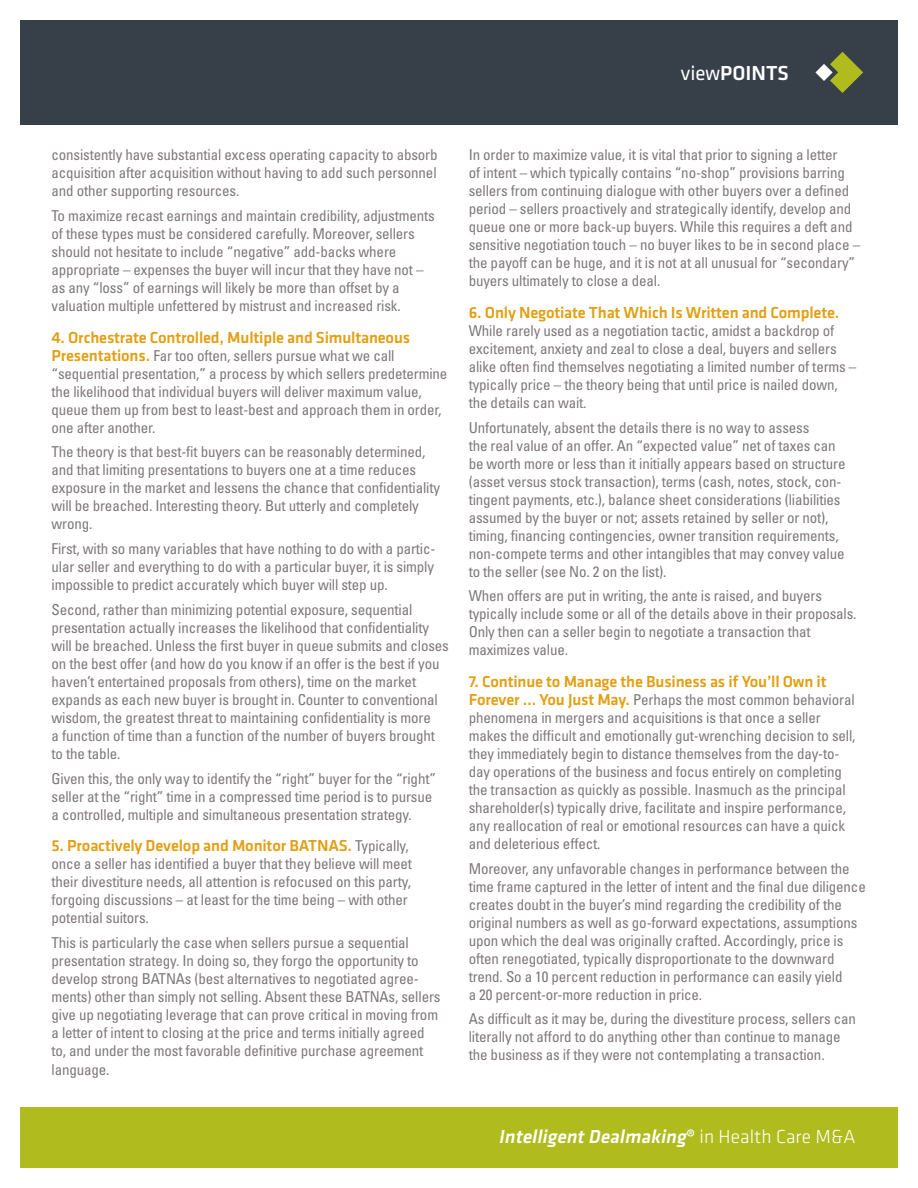
<style>
.page{position:relative;width:918px;height:1188px;background:#fff}
.page>*{position:absolute;margin:0;border:0;box-sizing:border-box;transform-origin:0 0}
.t1{font:500 21px "Klavika";color:#fff}
.t2{font:italic 500 19.5px "Klavika";color:#fff}
.t3{font:500 16.5px "Klavika";letter-spacing:-.01em;color:#e39f13}
.t4{font:condensed 15px/18px "Univers";letter-spacing:-.01em;color:#7f7879}
.s1{font-weight:400}
.s2{font-family:"Klavika";font-weight:500;font-stretch:normal;font-size:16.5px;color:#e39f13}
.s3{font-family:"Univers";font-weight:400;font-stretch:condensed;font-size:15px;color:#7f7879}
.s4{font-style:normal}
.s5{font-weight:300;font-style:normal}
</style>
<div class="page">
<div style="left:20px;top:20px;width:878px;height:105px;background:#374049"></div>
<svg style="left:815px;top:52px;width:48px;height:41px"></svg>
<div style="left:20px;top:1107px;width:878px;height:61px;background:#b0bb1d"></div>
<p class="t1" style="left:681px;top:62px;width:109px"><span class="s1">view</span>POINTS</p>
<p class="t4" style="left:52px;top:146px;width:388px;text-align:justify">consistently have substantial excess operating capacity to absorb acquisition after acquisition without having to add such personnel and other supporting resources.</p>
<p class="t4" style="left:52px;top:207px;width:385px">To maximize recast earnings and maintain credibility, adjustments of these types must be considered carefully. Moreover, sellers should not hesitate to include “negative” add-backs where appropriate – expenses the buyer will incur that they have not – as any “loss” of earnings will likely be more than offset by a valuation multiple unfettered by mistrust and increased risk.</p>
<p class="t3" style="left:52px;top:328px;width:360px">4. Orchestrate Controlled, Multiple and Simultaneous</p>
<p class="t4" style="left:52px;top:346px;width:397px"><span class="s2">Presentations.</span> Far too often, sellers pursue what we call “sequential presentation,” a process by which sellers predetermine the likelihood that individual buyers will deliver maximum value, queue them up from best to least-best and approach them in order, one after another.</p>
<p class="t4" style="left:52px;top:443px;width:390px">The theory is that best-fit buyers can be reasonably determined, and that limiting presentations to buyers one at a time reduces exposure in the market and lessens the chance that confidentiality will be breached. Interesting theory. But utterly and completely wrong.</p>
<p class="t4" style="left:52px;top:540px;width:385px;text-align:justify">First, with so many variables that have nothing to do with a partic&shy;ular seller and everything to do with a particular buyer, it is simply impossible to predict accurately which buyer will step up.</p>
<p class="t4" style="left:52px;top:600px;width:399px">Second, rather than minimizing potential exposure, sequential presentation actually increases the likelihood that confidentiality will be breached. Unless the first buyer in queue submits and closes on the best offer (and how do you know if an offer is the best if you haven’t entertained proposals from others), time on the market expands as each new buyer is brought in. Counter to conventional wisdom, the greatest threat to maintaining confidentiality is more<br>a function of time than a function of the number of buyers brought to the table.</p>
<p class="t4" style="left:52px;top:769px;width:386px">Given this, the only way to identify the “right” buyer for the “right” seller at the “right” time in a compressed time period is to pursue a controlled, multiple and simultaneous presentation strategy.</p>
<p class="t3" style="left:52px;top:837px;width:359px">5. Proactively Develop and Monitor BATNAS. <span class="s3">Typically,</span></p>
<p class="t4" style="left:52px;top:855px;width:362px">once a seller has identified a buyer that they believe will meet their divestiture needs, all attention is refocused on this party, forgoing discussions – at least for the time being – with other potential suitors.</p>
<p class="t4" style="left:52px;top:933px;width:391px">This is particularly the case when sellers pursue a sequential presentation strategy. In doing so, they forgo the opportunity to develop strong BATNAs (best alternatives to negotiated agree&shy;ments) other than simply not selling. Absent these BATNAs, sellers give up negotiating leverage that can prove critical in moving from a letter of intent to closing at the price and terms initially agreed to, and under the most favorable definitive purchase agreement</p>
<p class="t4" style="left:52px;top:1061px;width:59px">language.</p>
<p class="t4" style="left:469px;top:146px;width:393px">In order to maximize value, it is vital that prior to signing a letter<br>of intent – which typically contains “no-shop” provisions barring sellers from continuing dialogue with other buyers over a defined period – sellers proactively and strategically identify, develop and queue one or more back-up buyers. While this requires a deft and sensitive negotiation touch – no buyer likes to be in second place – the payoff can be huge, and it is not at all unusual for “secondary” buyers ultimately to close a deal.</p>
<p class="t3" style="left:469px;top:304px;width:372px">6. Only Negotiate That Which Is Written and Complete.</p>
<p class="t4" style="left:469px;top:321px;width:389px">While rarely used as a negotiation tactic, amidst a backdrop of excitement, anxiety and zeal to close a deal, buyers and sellers alike often find themselves negotiating a limited number of terms – typically price – the theory being that until price is nailed down, the details can wait.</p>
<p class="t4" style="left:469px;top:418px;width:378px">Unfortunately, absent the details there is no way to assess<br>the real value of an offer. An “expected value” net of taxes can be worth more or less than it initially appears based on structure (asset versus stock transaction), terms (cash, notes, stock, con&shy;tingent payments, etc.), balance sheet considerations (liabilities assumed by the buyer or not; assets retained by seller or not), timing, financing contingencies, owner transition requirements, non-compete terms and other intangibles that may convey value to the seller (see No. 2 on the list).</p>
<p class="t4" style="left:469px;top:587px;width:389px">When offers are put in writing, the ante is raised, and buyers typically include some or all of the details above in their proposals.<br>Only then can a seller begin to negotiate a transaction that maximizes value.</p>
<p class="t3" style="left:469px;top:673px;width:359px">7. Continue to Manage the Business as if You’ll Own it</p>
<p class="t4" style="left:469px;top:690px;width:388px"><span class="s2">Forever … You Just May.</span> Perhaps the most common behavioral phenomena in mergers and acquisitions is that once a seller makes the difficult and emotionally gut-wrenching decision to sell, they immediately begin to distance themselves from the day-to&shy;day operations of the business and focus entirely on completing the transaction as quickly as possible. Inasmuch as the principal shareholder(s) typically drive, facilitate and inspire performance, any reallocation of real or emotional resources can have a quick and deleterious effect.</p>
<p class="t4" style="left:469px;top:859px;width:399px">Moreover, any unfavorable changes in performance between the time frame captured in the letter of intent and the final due diligence creates doubt in the buyer’s mind regarding the credibility of the original numbers as well as go-forward expectations, assumptions upon which the deal was originally crafted. Accordingly, price is often renegotiated, typically disproportionate to the downward trend. So a 10 percent reduction in performance can easily yield<br>a 20 percent-or-more reduction in price.</p>
<p class="t4" style="left:469px;top:1010px;width:389px">As difficult as it may be, during the divestiture process, sellers can literally not afford to do anything other than continue to manage the business as if they were not contemplating a transaction.</p>
<p class="t2" style="left:499px;top:1126px;width:358px">Intelligent Dealmaking<span class="s4">®</span> <span class="s5">i n H e a l t h C a r e M &amp; A</span></p>
</div>
